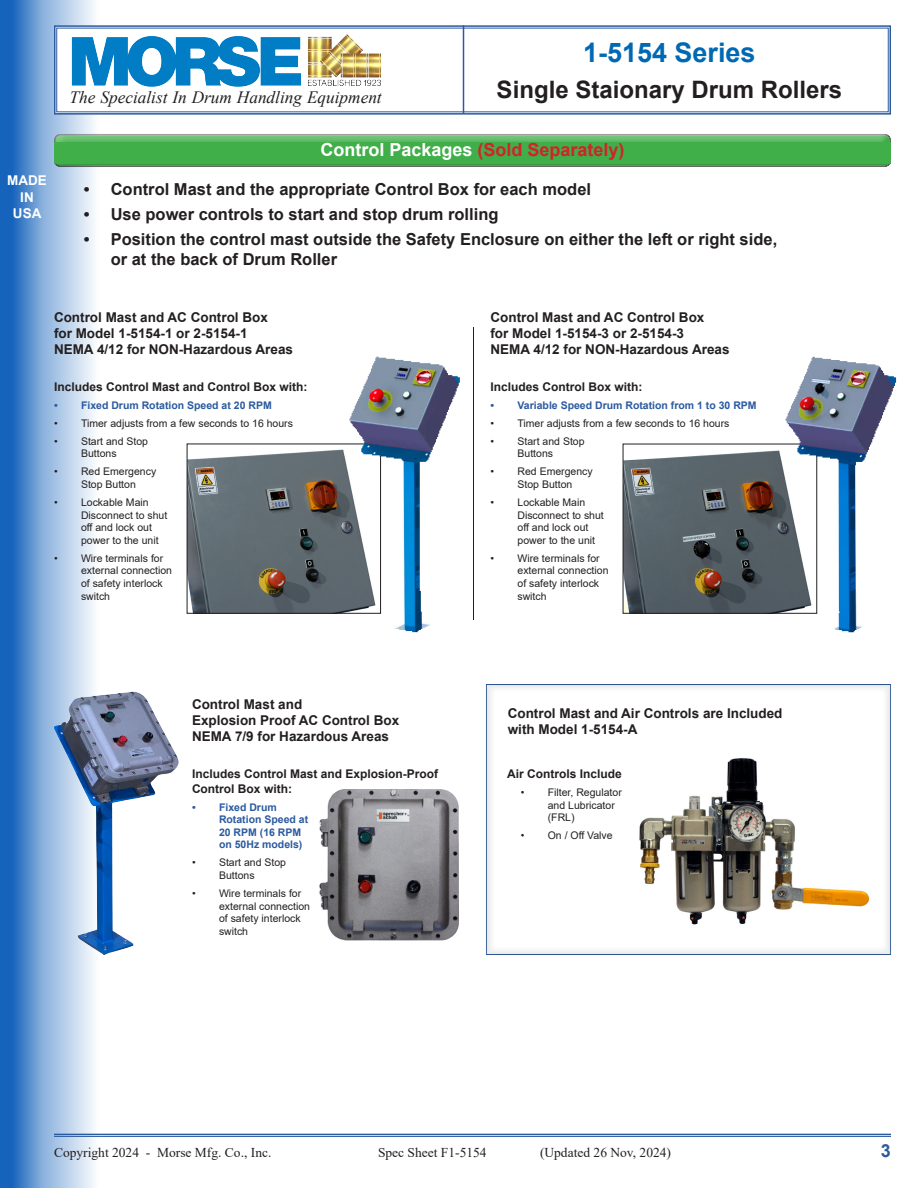
<style>
.page{position:relative;width:918px;height:1188px;background:#fff}
.page>*{position:absolute;margin:0;border:0;box-sizing:border-box;transform-origin:0 0}
.t1{font:700 27px "Arial";color:#0168b3}
.t2{font:700 24px "Arial";color:#231f20}
.t3{font:700 18px "Arial";color:#d1232a}
.t4{font:700 18px "Arial";color:#2b5a9f}
.t5{font:italic 17.25px "Times New Roman";color:#231f20}
.t6{font:700 16.5px/19.8px "Arial";color:#231f20}
.Sub-Head{font:700 13.5px/16.2px "Arial";color:#231f20}
.t7{font:13.5px "Times New Roman";color:#231f20}
.Body_Text{font:700 13.5px/16.2px "Arial";color:#231f20}
.t8{font:700 13.5px/16.2px "Arial";color:#fff;text-align:center}
.Body_Text-2{font:700 12px/14.4px "Arial";color:#231f20}
.t9{font:10.5px/12.6px "Arial";color:#231f20}
.t10{font:700 10.5px/12.6px "Arial";color:#2b5a9f}
.s1{color:#fff}
</style>
<div class="page">
<img style="left:0;top:0;width:202px;height:1188px">
<hr style="left:54px;top:1134px;width:837px;height:1px;background:#2b5a9f">
<hr style="left:54px;top:1136px;width:837px;height:1px;background:#2b5a9f">
<svg style="left:53px;top:25px;width:838px;height:90px"></svg>
<hr style="left:463px;top:25px;width:1px;height:89px;background:#2b5a9f">
<img style="left:64px;top:20px;width:324px;height:80px">
<div style="left:483px;top:684px;width:409px;height:272px;background:#808080;opacity:.75"></div>
<img style="left:635px;top:754px;width:239px;height:173px">
<img style="left:189px;top:446px;width:160px;height:166px">
<div style="left:187px;top:444px;width:194px;height:170px;border:1px solid #231f20"></div>
<img style="left:625px;top:450px;width:161px;height:162px">
<div style="left:623px;top:444px;width:194px;height:170px;border:1px solid #231f20"></div>
<div style="left:52px;top:132px;width:840px;height:31px;background:#fff;opacity:.49"></div>
<div style="left:52px;top:135px;width:840px;height:35px;background:#231f20;opacity:.49"></div>
<div style="left:54px;top:143px;width:837px;height:21px;background:#40ae49"></div>
<img style="left:319px;top:825px;width:107px;height:116px">
<hr style="left:473px;top:327px;width:1px;height:292px;background:#231f20">
<img style="left:786px;top:357px;width:110px;height:275px">
<img style="left:349px;top:357px;width:111px;height:275px">
<img style="left:54px;top:692px;width:124px;height:263px">
<h1 class="t1" style="left:583px;top:34px;width:174px">1-5154 Series</h1>
<h3 class="t5" style="left:70px;top:86px;width:314px">The Specialist In Drum Handling Equipment</h3>
<h2 class="t2" style="left:497px;top:73px;width:347px">Single Staionary Drum Rollers</h2>
<p class="t8" style="left:7px;top:173px;width:41px">MADE<br>IN<br>USA</p>
<p class="t3" style="left:320px;top:137px;width:306px"><span class="s1">Control Packages</span> (Sold Separately)</p>
<p class="t6" style="left:84px;top:179px;width:509px">• Control Mast and the appropriate Control Box for each model</p>
<p class="t6" style="left:84px;top:204px;width:416px">• Use power controls to start and stop drum rolling</p>
<p class="t6" style="left:111px;top:230px;width:668px;text-indent:-27px">• Position the control mast outside the Safety Enclosure on either the left or right side, or at the back of Drum Roller</p>
<p class="Sub-Head" style="left:54px;top:309px;width:241px">Control Mast and AC Control Box<br>for Model 1-5154-1 or 2-5154-1<br>NEMA 4/12 for NON-Hazardous Areas</p>
<p class="Body_Text-2" style="left:54px;top:380px;width:255px">Includes Control Mast and Control Box with:</p>
<p class="t10" style="left:54px;top:399px;width:219px">• Fixed Drum Rotation Speed at 20 RPM</p>
<p class="t9" style="left:54px;top:417px;width:241px">• Timer adjusts from a few seconds to 16 hours</p>
<p class="t9" style="left:54px;top:435px;width:96px;text-align:center">• Start and Stop<br>Buttons</p>
<p class="t9" style="left:81px;top:465px;width:77px;text-indent:-27px">• Red Emergency<br>Stop Button</p>
<p class="t9" style="left:81px;top:496px;width:88px;text-indent:-27px">• Lockable Main<br>Disconnect to shut off and lock out power to the unit</p>
<p class="t9" style="left:81px;top:552px;width:93px;text-indent:-27px">• Wire terminals for external connection of safety interlock switch</p>
<p class="Sub-Head" style="left:192px;top:696px;width:209px">Control Mast and<br>Explosion Proof AC Control Box</p>
<p class="Sub-Head" style="left:192px;top:729px;width:199px">NEMA 7/9 for Hazardous Areas</p>
<p class="Body_Text-2" style="left:192px;top:767px;width:248px">Includes Control Mast and Explosion-Proof<br>Control Box with:</p>
<p class="t10" style="left:219px;top:801px;width:91px;text-indent:-27px">• Fixed Drum<br>Rotation Speed at<br>20 RPM (16 RPM on 50Hz models)</p>
<p class="t9" style="left:192px;top:856px;width:96px;text-align:center">• Start and Stop<br>Buttons</p>
<p class="t9" style="left:219px;top:887px;width:93px;text-indent:-27px">• Wire terminals for external connection of safety interlock switch</p>
<p class="Sub-Head" style="left:490px;top:309px;width:241px">Control Mast and AC Control Box<br>for Model 1-5154-3 or 2-5154-3<br>NEMA 4/12 for NON-Hazardous Areas</p>
<p class="Body_Text-2" style="left:490px;top:379px;width:154px">Includes Control Box with:</p>
<p class="t10" style="left:490px;top:399px;width:268px">• Variable Speed Drum Rotation from 1 to 30 RPM</p>
<p class="t9" style="left:490px;top:417px;width:241px">• Timer adjusts from a few seconds to 16 hours</p>
<p class="t9" style="left:490px;top:435px;width:96px;text-align:center">• Start and Stop<br>Buttons</p>
<p class="t9" style="left:518px;top:465px;width:77px;text-indent:-27px">• Red Emergency<br>Stop Button</p>
<p class="t9" style="left:518px;top:496px;width:88px;text-indent:-27px">• Lockable Main<br>Disconnect to shut off and lock out power to the unit</p>
<p class="t9" style="left:518px;top:552px;width:93px;text-indent:-27px">• Wire terminals for external connection of safety interlock switch</p>
<p class="Body_Text" style="left:508px;top:705px;width:276px">Control Mast and Air Controls are Included with Model 1-5154-A</p>
<p class="Body_Text-2" style="left:507px;top:767px;width:116px">Air Controls Include</p>
<p class="t9" style="left:548px;top:786px;width:76px;text-indent:-27px">• Filter, Regulator and Lubricator (FRL)</p>
<p class="t9" style="left:521px;top:829px;width:93px">• On / Off Valve</p>
<p class="t7" style="left:54px;top:1142px;width:219px">Copyright 2024 - Morse Mfg. Co., Inc.</p>
<p class="t7" style="left:378px;top:1142px;width:110px">Spec Sheet F1-5154</p>
<p class="t7" style="left:540px;top:1142px;width:133px">(Updated 26 Nov, 2024)</p>
<h3 class="t4" style="left:881px;top:1138px;width:12px">3</h3>
</div>
